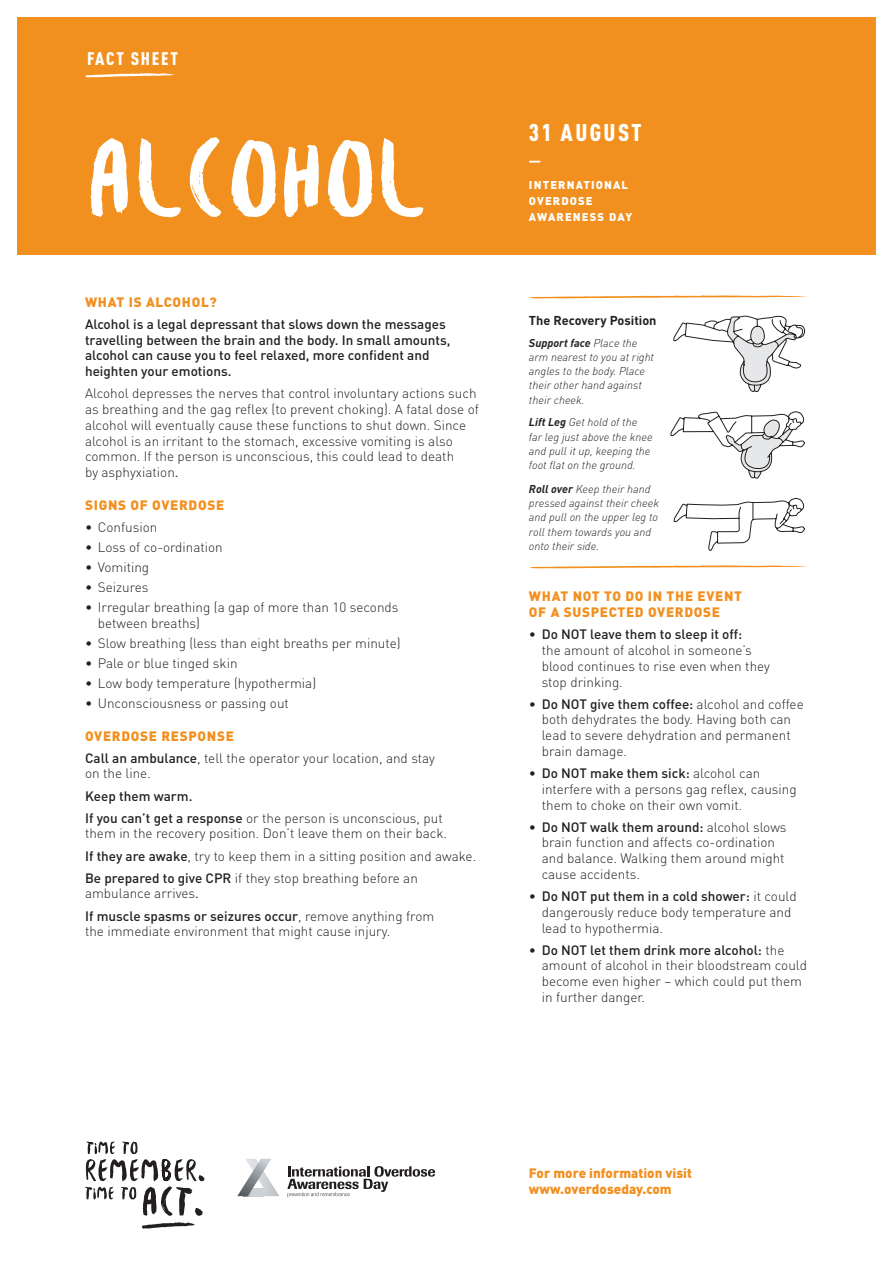
<style>
.page{position:relative;width:893px;height:1263px;background:#fff}
.page>*{position:absolute;margin:0;border:0;box-sizing:border-box;transform-origin:0 0}
.t1{font:116.7px "Besom";color:#fff}
.t2{font:900 24px "DIN Cond";letter-spacing:.1em;color:#fff}
.t3{font:900 18px "DIN Cond";letter-spacing:.1em;color:#fff}
.t4{font:300 13.5px/15.8px "DIN";color:#231f20}
.t5{font:500 13.5px/15.8px "DIN";color:#231f20}
.t6{font:900 13.5px/16.5px "DIN";letter-spacing:.015em;color:#f2901f}
.t7{font:900 13.5px/15.8px "DIN";letter-spacing:.05em;color:#f2901f}
.t8{font:700 12.75px "DIN";color:#231f20}
.t9{font:italic 300 11.25px/14.2px "DIN";color:#231f20}
.t10{font:900 11.25px/16.5px "DIN";letter-spacing:.1em;color:#fff}
.t11{font:900 11.25px/24.2px "DIN";letter-spacing:.13em;color:#fff}
.s1{font-weight:400}
.s2{font-weight:900;color:#f2901f}
.s3{font-weight:500}
.s4{font-weight:300}
.s5{font-weight:700}
</style>
<div class="page">
<div style="left:17px;top:17px;width:859px;height:237px;background:#f2901f"></div>
<svg style="left:287px;top:1166px;width:148px;height:31px"></svg>
<svg style="left:237px;top:1159px;width:42px;height:37px"></svg>
<svg style="left:142px;top:1222px;width:53px;height:7px"></svg>
<svg style="left:85px;top:1141px;width:119px;height:75px"></svg>
<svg style="left:85px;top:73px;width:89px;height:4px"></svg>
<svg style="left:529px;top:565px;width:278px;height:3px"></svg>
<svg style="left:529px;top:295px;width:278px;height:3px"></svg>
<svg style="left:673px;top:315px;width:132px;height:77px"></svg>
<svg style="left:674px;top:498px;width:131px;height:53px"></svg>
<svg style="left:671px;top:411px;width:134px;height:68px"></svg>
<h3 class="t3" style="left:87px;top:48px;width:92px">FACT SHEET</h3>
<h1 class="t1" style="left:85px;top:94px;width:343px">ALCOHOL</h1>
<p class="t7" style="left:85px;top:293px;width:133px">WHAT IS ALCOHOL?</p>
<p class="t5" style="left:85px;top:316px;width:367px">Alcohol is a legal depressant that slows down the messages travelling between the brain and the body. In small amounts, alcohol can cause you to feel relaxed, more confident and heighten your emotions.</p>
<p class="t4" style="left:85px;top:385px;width:395px">Alcohol depresses the nerves that control involuntary actions such as breathing and the gag reflex (to prevent choking). A fatal dose of alcohol will eventually cause these functions to shut down. Since alcohol is an irritant to the stomach, excessive vomiting is also common. If the person is unconscious, this could lead to death<br>by asphyxiation<span class="s1">.</span></p>
<p class="t6" style="left:85px;top:496px;width:141px">SIGNS OF OVERDOSE</p>
<p class="t4" style="left:85px;top:519px;width:74px">• Confusion</p>
<p class="t4" style="left:85px;top:539px;width:139px">• Loss of co-ordination</p>
<p class="t4" style="left:85px;top:559px;width:66px">• Vomiting</p>
<p class="t4" style="left:85px;top:579px;width:65px">• Seizures</p>
<p class="t4" style="left:98px;top:599px;width:302px;text-indent:-13px">• Irregular breathing (a gap of more than 10 seconds between breaths)</p>
<p class="t4" style="left:85px;top:635px;width:317px">• Slow breathing (less than eight breaths per minute)</p>
<p class="t4" style="left:85px;top:655px;width:154px">• Pale or blue tinged skin</p>
<p class="t4" style="left:85px;top:675px;width:233px">• Low body temperature (hypothermia)</p>
<p class="t4" style="left:85px;top:695px;width:205px">• Unconsciousness or passing out</p>
<p class="t4" style="left:85px;top:724px;width:351px;line-height:22.2px"><span class="s2">OVERDOSE RESPONSE<br></span><span class="s3">Call an ambulance</span>, tell the operator your location, and stay</p>
<p class="t4" style="left:85px;top:765px;width:67px">on the line.</p>
<p class="t5" style="left:85px;top:784px;width:359px;line-height:22.2px">Keep them warm.<br>If you can’t get a response <span class="s4">or the person is unconscious, put</span></p>
<p class="t4" style="left:85px;top:822px;width:393px;line-height:22.2px">them in the recovery position. Don’t leave them on their back.<br><span class="s3">If they are awake</span>, try to keep them in a sitting position and awake.<br><span class="s3">Be prepared to give CPR</span> if they stop breathing before an</p>
<p class="t4" style="left:85px;top:882px;width:351px;line-height:22.2px">ambulance arrives<span class="s1">.<br></span><span class="s3">If muscle spasms or seizures occur</span>, remove anything from</p>
<p class="t4" style="left:85px;top:923px;width:307px">the immediate environment that might cause injury.</p>
<h2 class="t2" style="left:529px;top:117px;width:114px">31 AUGUST</h2>
<p class="t11" style="left:529px;top:148px;width:101px">—<br>INTERNATIONAL</p>
<p class="t10" style="left:529px;top:192px;width:105px">OVERDOSE<br>AWARENESS DAY</p>
<p class="t8" style="left:529px;top:312px;width:129px">The Recovery Position</p>
<p class="t9" style="left:529px;top:335px;width:127px"><span class="s5">Support face</span> Place the arm nearest to you at right angles to the body. Place their other hand against their cheek.</p>
<p class="t9" style="left:529px;top:415px;width:125px"><span class="s5">Lift Leg</span> Get hold of the far leg just above the knee and pull it up, keeping the foot flat on the ground.</p>
<p class="t9" style="left:529px;top:482px;width:132px"><span class="s5">Roll over</span> Keep their hand pressed against their cheek and pull on the upper leg to roll them towards you and onto their side.</p>
<p class="t7" style="left:529px;top:588px;width:215px">WHAT NOT TO DO IN THE EVENT<br>OF A SUSPECTED OVERDOSE</p>
<p class="t4" style="left:542px;top:626px;width:230px;text-indent:-13px">• <span class="s3">Do NOT leave them to sleep it off:<br></span>the amount of alcohol in someone’s blood continues to rise even when they stop drinking.</p>
<p class="t4" style="left:542px;top:696px;width:263px;text-indent:-13px">• <span class="s3">Do NOT give them coffee:</span> alcohol and coffee both dehydrates the body. Having both can lead to severe dehydration and permanent brain damage.</p>
<p class="t4" style="left:542px;top:765px;width:257px;text-indent:-13px">• <span class="s3">Do NOT make them sick:</span> alcohol can interfere with a persons gag reflex, causing them to choke on their own vomit.</p>
<p class="t4" style="left:542px;top:819px;width:246px;text-indent:-13px">• <span class="s3">Do NOT walk them around:</span> alcohol slows brain function and affects co-ordination and balance. Walking them around might cause accidents.</p>
<p class="t4" style="left:542px;top:888px;width:257px;text-indent:-13px">• <span class="s3">Do NOT put them in a cold shower:</span> it could dangerously reduce body temperature and lead to hypothermia.</p>
<p class="t4" style="left:542px;top:942px;width:267px;text-indent:-13px">• <span class="s3">Do NOT let them drink more alcohol:</span> the amount of alcohol in their bloodstream could become even higher – which could put them in further danger.</p>
<p class="t6" style="left:529px;top:1164px;width:165px">FOR MORE INFORMATION VISIT<br>WWW.OVERDOSEDAY.COM</p>
</div>
